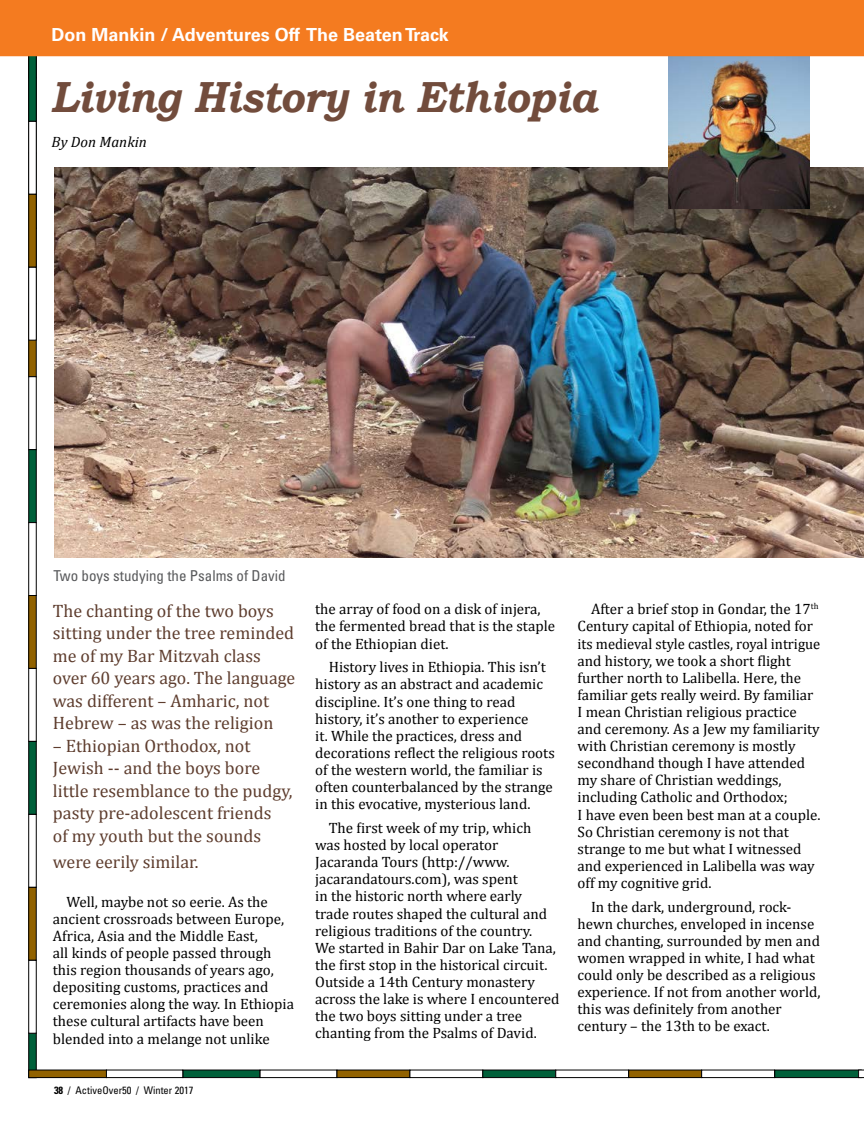
<style>
.page{position:relative;width:864px;height:1134px;background:#fff}
.page>*{position:absolute;margin:0;border:0;box-sizing:border-box;transform-origin:0 0}
.t1{font:italic 700 43.5px "Bookman Old Style";letter-spacing:-.01em;color:#724c3c;scale:.93 1}
.t2{font:18px/22.5px "Cambria";color:#5e3d2e}
.t3{font:700 18px "Univers";color:#fff}
.t4{font:15px/17.1px "Cambria";color:#000}
.t5{font:condensed 15px "Univers";color:#58595b}
.t6{font:italic 15px "Cambria";color:#000}
.t7{font:condensed 10.5px "Univers LT Std";color:#000}
.s1{font-weight:700}
</style>
<div class="page">
<img style="left:54px;top:167px;width:810px;height:391px">
<div style="left:28px;top:1033px;width:9px;height:45px;background:#00603a;border:1px solid #000"></div>
<div style="left:29px;top:304px;width:7px;height:73px;background:#916200"></div>
<div style="left:28px;top:303px;width:9px;height:74px;border:1px solid #000"></div>
<div style="left:28px;top:376px;width:9px;height:74px;background:#fff;border:1px solid #000"></div>
<div style="left:28px;top:449px;width:9px;height:74px;background:#00603a;border:1px solid #000"></div>
<div style="left:28px;top:522px;width:9px;height:74px;background:#fff;border:1px solid #000"></div>
<div style="left:28px;top:48px;width:9px;height:74px;background:#00603a;border:1px solid #000"></div>
<div style="left:28px;top:121px;width:9px;height:74px;background:#fff;border:1px solid #000"></div>
<div style="left:29px;top:194px;width:7px;height:73px;background:#916200"></div>
<div style="left:28px;top:194px;width:9px;height:74px;border:1px solid #000"></div>
<div style="left:28px;top:267px;width:9px;height:74px;background:#fff;border:1px solid #000"></div>
<div style="left:29px;top:596px;width:7px;height:72px;background:#916200"></div>
<div style="left:28px;top:595px;width:9px;height:74px;border:1px solid #000"></div>
<div style="left:28px;top:668px;width:9px;height:74px;background:#fff;border:1px solid #000"></div>
<div style="left:28px;top:741px;width:9px;height:74px;background:#00603a;border:1px solid #000"></div>
<div style="left:28px;top:814px;width:9px;height:74px;background:#fff;border:1px solid #000"></div>
<div style="left:29px;top:887px;width:7px;height:73px;background:#916200"></div>
<div style="left:28px;top:887px;width:9px;height:74px;border:1px solid #000"></div>
<div style="left:28px;top:960px;width:9px;height:74px;background:#fff;border:1px solid #000"></div>
<img style="left:668px;top:56px;width:142px;height:152px">
<div style="left:774px;top:1070px;width:88px;height:8px;background:#00603a;border:1px solid #000"></div>
<svg style="left:858px;top:1070px;width:6px;height:8px"></svg>
<div style="left:183px;top:1070px;width:77px;height:8px;background:#00603a;border:1px solid #000"></div>
<div style="left:260px;top:1070px;width:77px;height:8px;background:#fff;border:1px solid #000"></div>
<div style="left:29px;top:1070px;width:78px;height:8px;background:#916200"></div>
<div style="left:28px;top:1070px;width:79px;height:8px;border:1px solid #000"></div>
<div style="left:106px;top:1070px;width:77px;height:8px;background:#fff;border:1px solid #000"></div>
<div style="left:337px;top:1070px;width:73px;height:8px;background:#916200"></div>
<div style="left:337px;top:1070px;width:73px;height:8px;border:1px solid #000"></div>
<div style="left:410px;top:1070px;width:73px;height:8px;background:#fff;border:1px solid #000"></div>
<div style="left:482px;top:1070px;width:74px;height:8px;background:#00603a;border:1px solid #000"></div>
<div style="left:555px;top:1070px;width:74px;height:8px;background:#fff;border:1px solid #000"></div>
<div style="left:629px;top:1070px;width:73px;height:8px;background:#916200"></div>
<div style="left:628px;top:1070px;width:74px;height:8px;border:1px solid #000"></div>
<div style="left:701px;top:1070px;width:74px;height:8px;background:#fff;border:1px solid #000"></div>
<div style="left:0;top:0;width:864px;height:56px;background:#f47b20"></div>
<p class="t3" style="left:52px;top:24px;width:399px">Don Mankin / Adventures Off The Beaten Track</p>
<h1 class="t1" style="left:52px;top:71px;width:588px">Living History in Ethiopia</h1>
<p class="t6" style="left:52px;top:131px;width:97px">By Don Mankin</p>
<p class="t5" style="left:54px;top:566px;width:234px">Two boys studying the Psalms of David</p>
<p class="t2" style="left:53px;top:599px;width:244px">The chanting of the two boys sitting under the tree reminded me of my Bar Mitzvah class over 60 years ago. The language was different – Amharic, not<br>Hebrew – as was the religion</p>
<p class="t2" style="left:53px;top:734px;width:241px">– Ethiopian Orthodox, not<br>Jewish -- and the boys bore little resemblance to the pudgy, pasty pre-adolescent friends<br>of my youth but the sounds</p>
<p class="t2" style="left:53px;top:850px;width:147px">were eerily similar.</p>
<p class="t4" style="left:53px;top:893px;width:243px;text-indent:14px">Well, maybe not so eerie. As the ancient crossroads between Europe, Africa, Asia and the Middle East,<br>all kinds of people passed through this region thousands of years ago, depositing customs, practices and ceremonies along the way. In Ethiopia these cultural artifacts have been blended into a melange not unlike</p>
<p class="t7" style="left:54px;top:1084px;width:141px"><span class="s1">38</span> / ActiveOver50 / Winter 2017</p>
<p class="t4" style="left:315px;top:601px;width:241px">the array of food on a disk of injera, the fermented bread that is the staple of the Ethiopian diet.</p>
<p class="t4" style="left:315px;top:659px;width:241px;text-indent:14px">History lives in Ethiopia. This isn’t history as an abstract and academic discipline. It’s one thing to read history, it’s another to experience<br>it. While the practices, dress and decorations reflect the religious roots of the western world, the familiar is often counterbalanced by the strange in this evocative, mysterious land.</p>
<p class="t4" style="left:315px;top:819px;width:246px;text-indent:14px">The first week of my trip, which was hosted by local operator Jacaranda Tours (http://www. jacarandatours.com), was spent<br>in the historic north where early trade routes shaped the cultural and religious traditions of the country.<br>We started in Bahir Dar on Lake Tana, the first stop in the historical circuit.<br>Outside a 14th Century monastery across the lake is where I encountered the two boys sitting under a tree chanting from the Psalms of David.</p>
<p class="t4" style="left:578px;top:601px;width:245px;text-indent:14px">After a brief stop in Gondar, the 17<sup>th </sup>Century capital of Ethiopia, noted for its medieval style castles, royal intrigue and history, we took a short flight further north to Lalibella. Here, the familiar gets really weird. By familiar I mean Christian religious practice and ceremony. As a Jew my familiarity with Christian ceremony is mostly secondhand though I have attended my share of Christian weddings, including Catholic and Orthodox;<br>I have even been best man at a couple.<br>So Christian ceremony is not that strange to me but what I witnessed and experienced in Lalibella was way off my cognitive grid.</p>
<p class="t4" style="left:578px;top:898px;width:244px;text-indent:14px">In the dark, underground, rock&shy;hewn churches, enveloped in incense and chanting, surrounded by men and women wrapped in white, I had what could only be described as a religious experience. If not from another world, this was definitely from another century – the 13th to be exact.</p>
</div>
